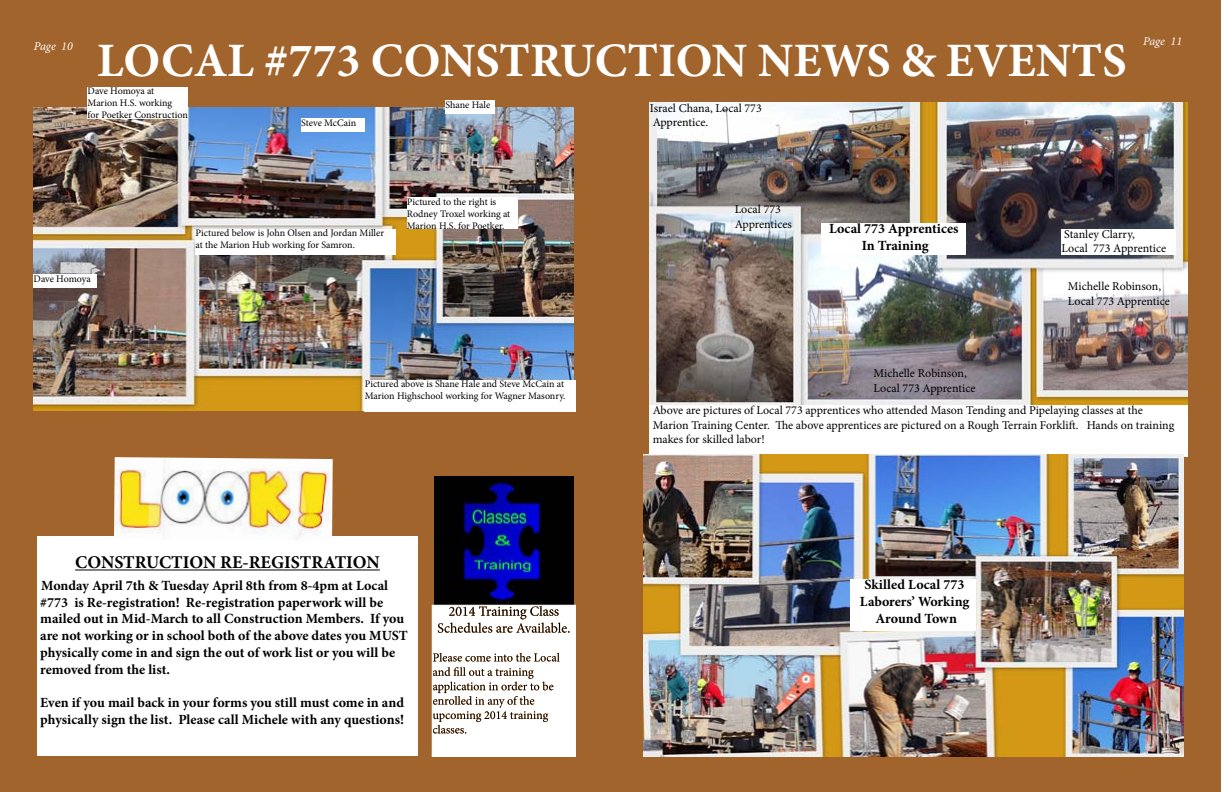
<style>
.page{position:relative;width:1224px;height:792px;background:#fff}
.page>*{position:absolute;margin:0;border:0;box-sizing:border-box;transform-origin:0 0}
.t1{font:700 48px "Minion Pro";color:#fff}
.t2{font:700 18px "Minion Pro";color:#000}
.t3{font:700 14px/16.8px "Minion Pro";color:#000}
.t4{font:12px/14.4px "Minion Pro";color:#000}
.t5{font:italic 12px "Minion Pro";letter-spacing:-.01em;color:#fff}
.t6{font:10px/12px "Minion Pro";letter-spacing:-.005em;color:#000}
</style>
<div class="page">
<div style="left:0;top:0;width:1220px;height:792px;background:#a1642c"></div>
<img style="left:434px;top:477px;width:139px;height:123px">
<div style="left:423px;top:600px;width:174px;height:157px;background:#fff;opacity:.75"></div>
<div style="left:37px;top:536px;width:381px;height:220px;background:#fff"></div>
<hr style="left:75px;top:570px;width:305px;height:1px;background:#000">
<img style="left:33px;top:107px;width:540px;height:304px">
<div style="left:88px;top:87px;width:100px;height:32px;background:#fff"></div>
<div style="left:365px;top:380px;width:211px;height:32px;background:#fff"></div>
<div style="left:196px;top:229px;width:200px;height:26px;background:#fff"></div>
<div style="left:407px;top:197px;width:110px;height:32px;background:#fff"></div>
<div style="left:301px;top:119px;width:64px;height:13px;background:#fff"></div>
<div style="left:34px;top:275px;width:63px;height:13px;background:#fff"></div>
<div style="left:446px;top:101px;width:49px;height:13px;background:#fff"></div>
<img style="left:114px;top:457px;width:219px;height:83px">
<img style="left:650px;top:102px;width:538px;height:302px">
<div style="left:650px;top:406px;width:538px;height:51px;background:#fff"></div>
<div style="left:1062px;top:229px;width:114px;height:26px;background:#fff"></div>
<img style="left:643px;top:455px;width:540px;height:302px">
<div style="left:850px;top:579px;width:126px;height:51px;background:#fff"></div>
<div style="left:822px;top:223px;width:144px;height:32px;background:#fff"></div>
<p class="t5" style="left:34px;top:37px;width:40px">Page 10</p>
<p class="t5" style="left:1143px;top:33px;width:40px">Page 11</p>
<h1 class="t1" style="left:97px;top:27px;width:1031px">LOCAL #773 CONSTRUCTION NEWS &amp; EVENTS</h1>
<p class="t6" style="left:88px;top:85px;width:102px">Dave Homoya at<br>Marion H.S. working<br>for Poetker Construction</p>
<p class="t6" style="left:301px;top:117px;width:57px">Steve McCain</p>
<p class="t6" style="left:446px;top:99px;width:46px">Shane Hale</p>
<p class="t6" style="left:34px;top:273px;width:59px">Dave Homoya</p>
<p class="t6" style="left:196px;top:227px;width:190px">Pictured below is John Olsen and Jordan Miller at the Marion Hub working for Samron.</p>
<p class="t6" style="left:407px;top:195px;width:105px">Pictured to the right is<br>Rodney Troxel working at<br>Marion H.S. for Poetker.</p>
<p class="t6" style="left:365px;top:378px;width:202px">Pictured above is Shane Hale and Steve McCain at<br>Marion Highschool working for Wagner Masonry.</p>
<p class="t2" style="left:75px;top:550px;width:306px">CONSTRUCTION RE-REGISTRATION</p>
<p class="t3" style="left:40px;top:577px;width:369px">Monday April 7th &amp; Tuesday April 8th from 8-4pm at Local #773 is Re-registration! Re-registration paperwork will be mailed out in Mid-March to all Construction Members. If you are not working or in school both of the above dates you MUST physically come in and sign the out of work list or you will be removed from the list.</p>
<p class="t3" style="left:40px;top:694px;width:365px">Even if you mail back in your forms you still must come in and physically sign the list. Please call Michele with any questions!</p>
<p class="t4" style="left:650px;top:101px;width:113px">Israel Chana, Local 773<br>Apprentice.</p>
<p class="t4" style="left:735px;top:202px;width:59px">Local 773<br>Apprentices</p>
<p class="t3" style="left:829px;top:220px;width:131px;text-align:center">Local 773 Apprentices<br>In Training</p>
<p class="t4" style="left:874px;top:366px;width:103px">Michelle Robinson,<br>Local 773 Apprentice</p>
<p class="t4" style="left:1062px;top:227px;width:106px">Stanley Clarry,<br>Local 773 Apprentice</p>
<p class="t4" style="left:1068px;top:279px;width:103px">Michelle Robinson,<br>Local 773 Apprentice</p>
<p class="t4" style="left:653px;top:403px;width:523px">Above are pictures of Local 773 apprentices who attended Mason Tending and Pipelaying classes at the<br>Marion Training Center. The above apprentices are pictured on a Rough Terrain Forklift. Hands on training makes for skilled labor!</p>
<p class="t3" style="left:860px;top:576px;width:111px;text-align:center">Skilled Local 773<br>Laborers’ Working<br>Around Town</p>
</div>
